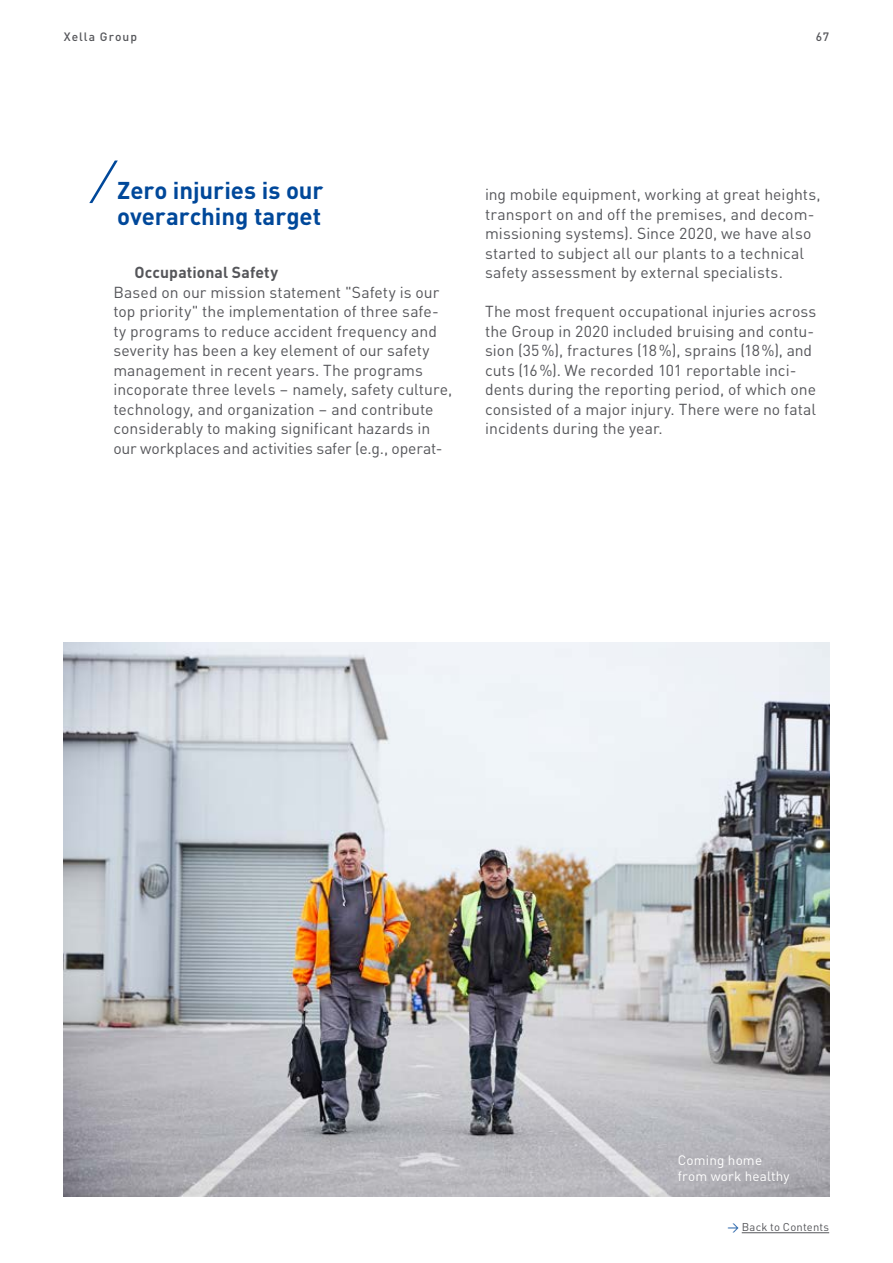
<style>
.page{position:relative;width:893px;height:1263px;background:#fff}
.page>*{position:absolute;margin:0;border:0;box-sizing:border-box;transform-origin:0 0}
.t1{font:700 24px/25.5px "DIN Pro";letter-spacing:-.005em;color:#00489a}
.t2{font:15.75px/19.5px "DIN Pro";letter-spacing:.005em;color:#55565a}
.t3{font:700 15.75px "DIN Pro";letter-spacing:.005em;color:#55565a}
.t4{font:13.5px/16.2px "DIN Pro";letter-spacing:.01em;color:#fff}
.t5{font:500 12px "DIN Pro";letter-spacing:.085em;color:#55565a}
.t6{font:11.25px "DIN Pro";letter-spacing:.02em;color:#55565a}
.s1{color:#00489a}
</style>
<div class="page">
<img style="left:64px;top:642px;width:765px;height:554px">
<hr style="left:742px;top:1232px;width:87px;height:1px;background:#55565a">
<svg style="left:89px;top:161px;width:29px;height:42px"></svg>
<p class="t5" style="left:64px;top:28px;width:75px">Xella Group</p>
<p class="t5" style="left:816px;top:28px;width:15px">67</p>
<h1 class="t1" style="left:117px;top:176px;width:208px">Zero injuries is our overarching target</h1>
<p class="t3" style="left:135px;top:260px;width:145px">Occupational Safety</p>
<p class="t2" style="left:113px;top:281px;width:340px">Based on our mission statement "Safety is our top priority" the implementation of three safe&shy;ty programs to reduce accident frequency and severity has been a key element of our safety management in recent years. The programs incoporate three levels – namely, safety culture, technology, and organization – and contribute considerably to making significant hazards in our workplaces and activities safer (e.g., operat-</p>
<p class="t2" style="left:485px;top:184px;width:337px">ing mobile equipment, working at great heights, transport on and off the premises, and decom&shy;missioning systems). Since 2020, we have also started to subject all our plants to a technical safety assessment by external specialists.</p>
<p class="t2" style="left:485px;top:301px;width:333px">The most frequent occupational injuries across the Group in 2020 included bruising and contu&shy;sion (35%), fractures (18%), sprains (18%), and cuts (16%). We recorded 101 reportable inci&shy;dents during the reporting period, of which one consisted of a major injury. There were no fatal incidents during the year.</p>
<p class="t4" style="left:678px;top:1151px;width:113px">Coming home from work healthy</p>
<p class="t6" style="left:727px;top:1218px;width:103px"><span class="s1">→</span> Back to Contents</p>
</div>
